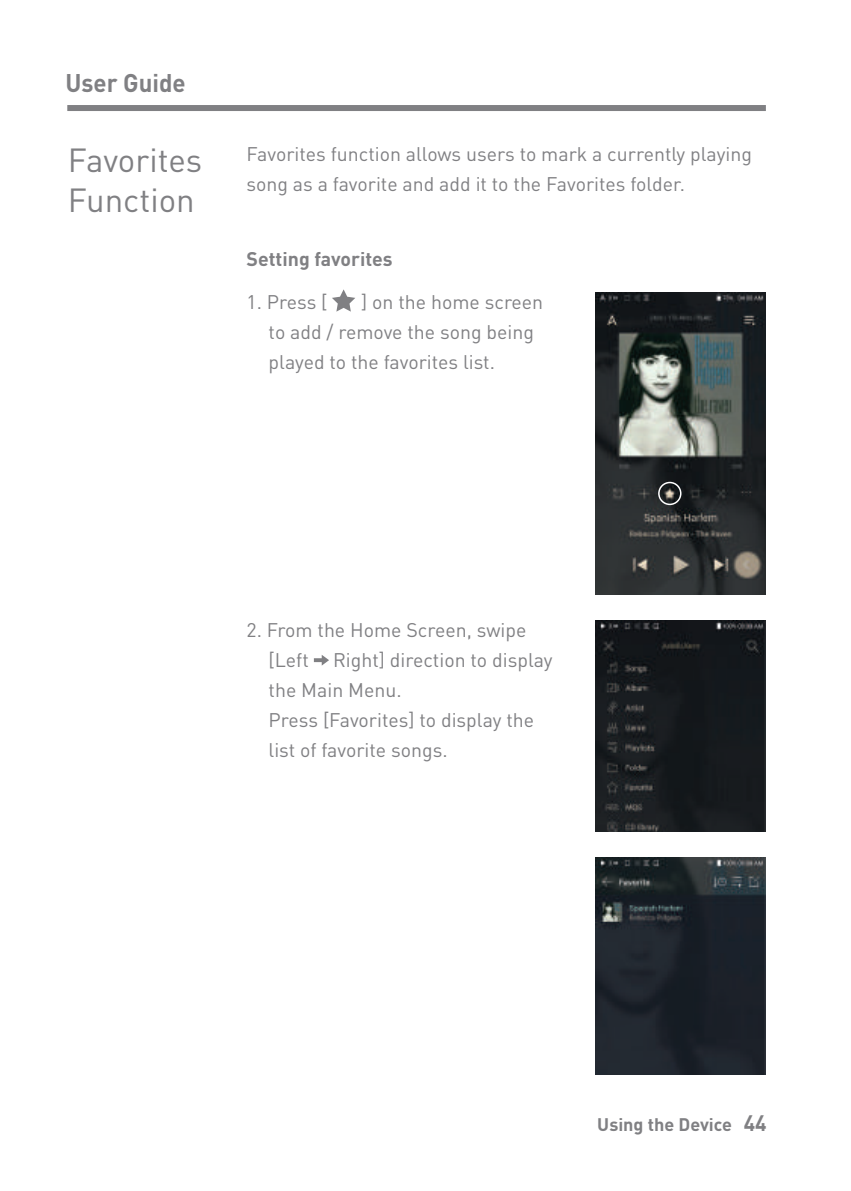
<style>
.page{position:relative;width:851px;height:1191px;background:#fff}
.page>*{position:absolute;margin:0;border:0;box-sizing:border-box;transform-origin:0 0}
.t1{font:33px/39.6px "DINOT";color:#808083}
.t2{font:700 25.2px "DINOT";color:#808083;scale:.95 1}
.t3{font:19.5px/30px "DINOT";color:#808083}
.t4{font:700 19.5px "DINOT";color:#808083}
.t5{font:700 18px "DINOT";color:#808083}
.s1{font-size:22.2px}
</style>
<div class="page">
<div style="left:67px;top:105px;width:698px;height:6px;background:#808083"></div>
<svg style="left:314px;top:655px;width:15px;height:10px"></svg>
<svg style="left:332px;top:289px;width:23px;height:23px"></svg>
<img style="left:595px;top:292px;width:170px;height:303px">
<img style="left:595px;top:620px;width:170px;height:212px">
<img style="left:595px;top:857px;width:170px;height:217px">
<div style="left:658px;top:482px;width:23px;height:23px;border:2px solid #fff;border-radius:50%"></div>
<p class="t2" style="left:65px;top:66px;width:128px">User Guide</p>
<h1 class="t1" style="left:68px;top:140px;width:136px">Favorites<br>Function</h1>
<p class="t3" style="left:246px;top:139px;width:507px">Favorites function allows users to mark a currently playing song as a favorite and add it to the Favorites folder.</p>
<p class="t4" style="left:246px;top:246px;width:148px">Setting favorites</p>
<p class="t3" style="left:246px;top:287px;width:82px">1. Press [</p>
<p class="t3" style="left:268px;top:287px;width:276px;text-indent:93px">] on the home screen to add / remove the song being played to the favorites list.</p>
<p class="t3" style="left:268px;top:614px;width:285px;text-indent:-22px">2. From the Home Screen, swipe [Left Right] direction to display the Main Menu.<br>Press [Favorites] to display the list of favorite songs.</p>
<p class="t5" style="left:597px;top:1112px;width:171px">Using the Device <span class="s1">44</span></p>
</div>
